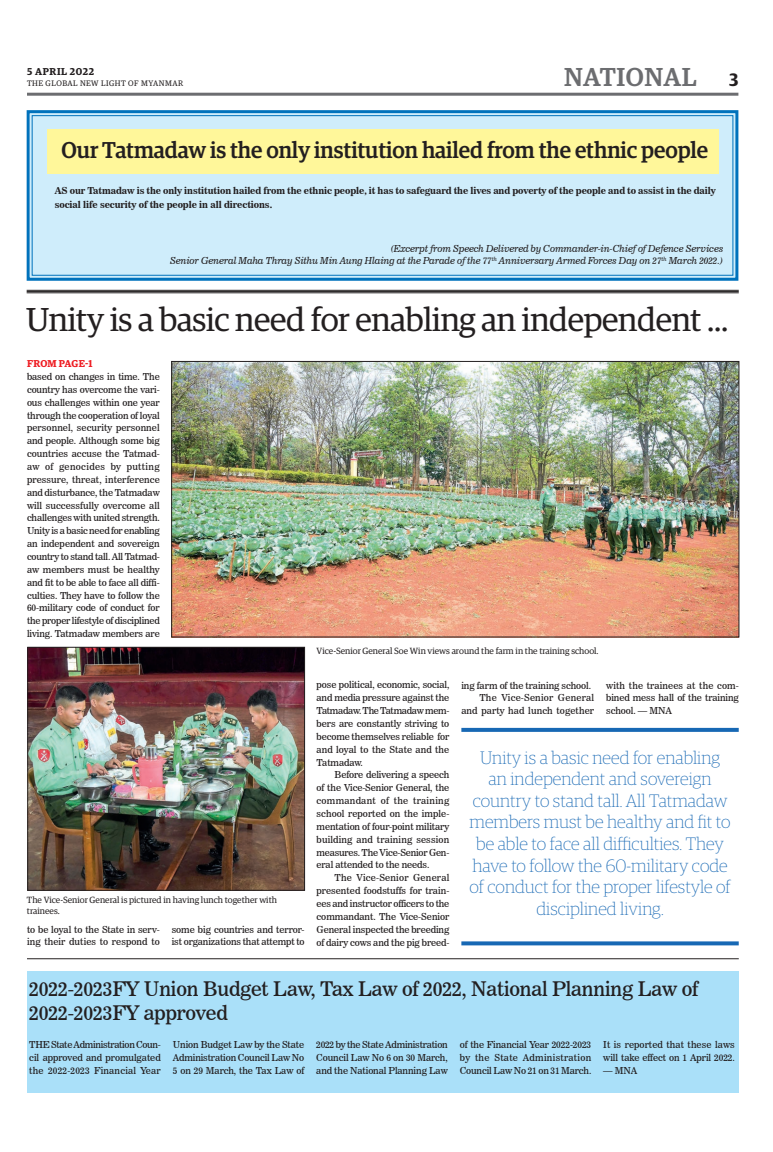
<style>
.page{position:relative;width:773px;height:1152px;background:#fff}
.page>*{position:absolute;margin:0;border:0;box-sizing:border-box;transform-origin:0 0}
._3_Clm_Head{font:33.2px "Guardian Egyp";letter-spacing:-.01em;color:#231f20}
.t1{font:500 26px "Guardian Egyp";letter-spacing:.02em;color:#6c6d70}
.Big_Sub_Heading{font:500 23px "Guardian Egyp";letter-spacing:-.005em;color:#231f20;scale:.96 1}
._2_Clm_Head{font:20px/24px "News 706 BT Roman C";letter-spacing:-.01em;color:#231f20}
.t2{font:100 18px/21.6px "Guardian Egyp";color:#1768b4;text-align:center}
.t3{font:600 10px "Guardian Egyp";letter-spacing:.06em;color:#231f20}
.Spill_Style{font:600 10px "Guardian Egyp";letter-spacing:.01em;color:#ee1d23}
._2nd_Body{font:9.5px/12.9px "News 706 BT Roman C";letter-spacing:-.01em;color:#231f20;text-align:justify}
.Normal_Para{font:9.5px/12.9px "News 706 BT Roman C";letter-spacing:-.01em;color:#231f20;text-align:justify}
.Normal_Para-2{font:9.5px/13.4px "News 706 BT Bold C";letter-spacing:-.01em;color:#231f20}
._2nd_Body-2{font:9.5px "News 706 BT Italic C";letter-spacing:-.01em;color:#231f20}
._2nd_Body-3{font:9.5px/12.9px "News 706 BT Roman C";letter-spacing:.01em;color:#231f20;text-align:right}
.t4{font:9px/10.8px "Guardian Egyp";color:#231f20}
.t5{font:8px "Guardian Egyp";letter-spacing:.06em;color:#231f20}
.s1{font-weight:600;font-size:18px;color:#231f20}
</style>
<div class="page">
<hr style="left:27px;top:93px;width:711px;height:3px;background:#6c6d70">
<div style="left:27px;top:971px;width:711px;height:121px;background:#aae0f9"></div>
<svg style="left:26px;top:110px;width:713px;height:171px;background:#c2e5f7"></svg>
<div style="left:32px;top:115px;width:701px;height:161px;border:1px solid #0072bc"></div>
<div style="left:47px;top:129px;width:671px;height:45px;background:#fff79a"></div>
<hr style="left:27px;top:290px;width:711px;height:1px;background:#231f20">
<hr style="left:27px;top:291px;width:711px;height:1px;background:#231f20">
<hr style="left:27px;top:293px;width:711px;height:1px;background:#231f20">
<img style="left:30px;top:649px;width:273px;height:239px">
<div style="left:28px;top:647px;width:277px;height:243px;border:1px solid #231f20"></div>
<img style="left:173px;top:363px;width:564px;height:272px">
<div style="left:171px;top:361px;width:568px;height:276px;border:1px solid #231f20"></div>
<svg style="left:461px;top:941px;width:277px;height:4px"></svg>
<svg style="left:461px;top:728px;width:277px;height:4px"></svg>
<hr style="left:27px;top:958px;width:711px;height:1px;background:#231f20">
<p class="t3" style="left:27px;top:64px;width:69px">5 APRIL 2022</p>
<p class="t5" style="left:27px;top:78px;width:158px">THE GLOBAL NEW LIGHT OF MYANMAR</p>
<h2 class="t1" style="left:564px;top:59px;width:176px">NATIONAL <span class="s1">3</span></h2>
<p class="Big_Sub_Heading" style="left:61px;top:134px;width:675px">Our Tatmadaw is the only institution hailed from the ethnic people</p>
<p class="Normal_Para-2" style="left:55px;top:184px;width:662px">AS our Tatmadaw is the only institution hailed from the ethnic people, it has to safeguard the lives and poverty of the people and to assist in the daily social life security of the people in all directions.</p>
<p class="_2nd_Body-2" style="left:390px;top:242px;width:334px">(Excerpt from Speech Delivered by Commander-in-Chief of Defence Services</p>
<p class="_2nd_Body-2" style="left:170px;top:255px;width:554px">Senior General Maha Thray Sithu Min Aung Hlaing at the Parade of the 77<sup>th</sup> Anniversary Armed Forces Day on 27<sup>th</sup> March 2022.)</p>
<p class="_3_Clm_Head" style="left:27px;top:296px;width:703px">Unity is a basic need for enabling an independent ...</p>
<p class="Spill_Style" style="left:27px;top:356px;width:67px">FROM PAGE-1</p>
<p class="_2nd_Body" style="left:27px;top:370px;width:134px">based on changes in time. The country has overcome the vari&shy;ous challenges within one year through the cooperation of loyal personnel, security personnel and people. Although some big countries accuse the Tatmad&shy;aw of genocides by putting pressure, threat, interference and disturbance, the Tatmadaw will successfully overcome all challenges with united strength.<br>Unity is a basic need for enabling an independent and sovereign country to stand tall. All Tatmad&shy;aw members must be healthy and fit to be able to face all diffi&shy;culties. They have to follow the 60-military code of conduct for the proper lifestyle of disciplined living. Tatmadaw members are</p>
<p class="t4" style="left:27px;top:894px;width:251px">The Vice-Senior General is pictured in having lunch together with trainees.</p>
<p class="_2nd_Body" style="left:27px;top:923px;width:134px">to be loyal to the State in serv&shy;ing their duties to respond to</p>
<p class="_2nd_Body" style="left:172px;top:923px;width:134px">some big countries and terror&shy;ist organizations that attempt to</p>
<p class="t4" style="left:316px;top:645px;width:283px">Vice-Senior General Soe Win views around the farm in the training school.</p>
<p class="_2nd_Body" style="left:316px;top:679px;width:134px">pose political, economic, social, and media pressure against the Tatmadaw. The Tatmadaw mem&shy;bers are constantly striving to become themselves reliable for and loyal to the State and the Tatmadaw.</p>
<p class="_2nd_Body" style="left:316px;top:769px;width:134px;text-indent:18px">Before delivering a speech of the Vice-Senior General, the commandant of the training school reported on the imple&shy;mentation of four-point military building and training session measures. The Vice-Senior Gen&shy;eral attended to the needs.</p>
<p class="_2nd_Body" style="left:316px;top:871px;width:134px;text-indent:18px">The Vice-Senior General presented foodstuffs for train&shy;ees and instructor officers to the commandant. The Vice-Senior General inspected the breeding of dairy cows and the pig breed-</p>
<p class="_2nd_Body" style="left:461px;top:679px;width:131px">ing farm of the training school.</p>
<p class="_2nd_Body-3" style="left:461px;top:692px;width:134px">The Vice-Senior General and party had lunch together</p>
<p class="_2nd_Body" style="left:606px;top:679px;width:134px">with the trainees at the com&shy;bined mess hall of the training school. — MNA</p>
<p class="t2" style="left:469px;top:746px;width:262px">Unity is a basic need for enabling an independent and sovereign country to stand tall. All Tatmadaw members must be healthy and fit to be able to face all difficulties. They have to follow the 60-military code of conduct for the proper lifestyle of disciplined living.</p>
<p class="_2_Clm_Head" style="left:29px;top:976px;width:670px">2022-2023FY Union Budget Law, Tax Law of 2022, National Planning Law of<br>2022-2023FY approved</p>
<p class="Normal_Para" style="left:29px;top:1038px;width:133px">THE State Administration Coun&shy;cil approved and promulgated the 2022-2023 Financial Year</p>
<p class="Normal_Para" style="left:173px;top:1038px;width:133px">Union Budget Law by the State Administration Council Law No 5 on 29 March, the Tax Law of</p>
<p class="Normal_Para" style="left:316px;top:1038px;width:133px">2022 by the State Administration Council Law No 6 on 30 March, and the National Planning Law</p>
<p class="Normal_Para" style="left:460px;top:1038px;width:133px">of the Financial Year 2022-2023 by the State Administration Council Law No 21 on 31 March.</p>
<p class="Normal_Para" style="left:603px;top:1038px;width:133px">It is reported that these laws will take effect on 1 April 2022.</p>
<p class="Normal_Para" style="left:603px;top:1064px;width:36px">— MNA</p>
</div>
